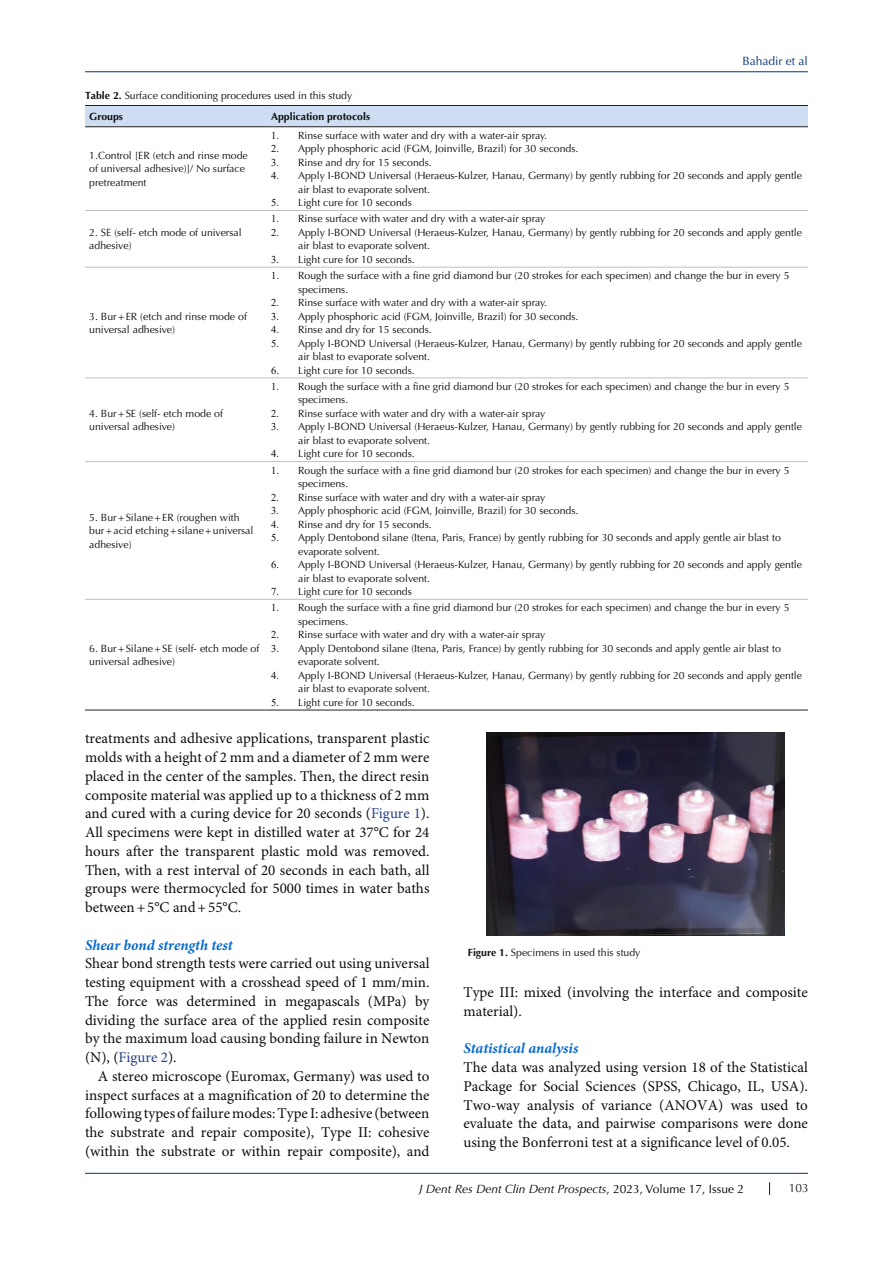
<style>
.page{position:relative;width:893px;height:1263px;background:#fff}
.page>*{position:absolute;margin:0;border:0;box-sizing:border-box;transform-origin:0 0}
.t1{font:15px/18.8px "Minion Pro";color:#0d0d0d;text-align:justify}
.heading_1{font:italic 700 15px "Minion Pro";color:#0569cd}
.t2{font:italic 12px "Optima LT Std";color:#000}
.t3{font:12px "Optima LT Std";color:#053278}
.t4{font:12px "Optima LT Std";color:#231f20}
.t5{font:10.5px/13.5px "Optima LT Std";color:#0d0d0d}
.t6{font:700 10.5px "Optima LT Std";color:#0d0d0d}
.s1{font-weight:700}
.s2{font-family:"Times New Roman"}
.s3{color:#253f8e}
.s4{font-style:normal}
</style>
<div class="page">
<hr style="left:85px;top:71px;width:723px;height:1px;background:#053278">
<hr style="left:85px;top:1173px;width:723px;height:1px;background:#053278">
<svg style="left:769px;top:1182px;width:1px;height:13px"></svg>
<div style="left:85px;top:106px;width:723px;height:20px;background:#cfddf2"></div>
<hr style="left:85px;top:105px;width:182px;height:1px;background:#231f20">
<hr style="left:267px;top:105px;width:541px;height:1px;background:#231f20">
<hr style="left:85px;top:126px;width:182px;height:1px;background:#231f20">
<hr style="left:267px;top:126px;width:541px;height:1px;background:#231f20">
<hr style="left:85px;top:710px;width:182px;height:1px;background:#231f20">
<hr style="left:267px;top:710px;width:541px;height:1px;background:#231f20">
<hr style="left:85px;top:210px;width:182px;height:1px;background:#bfbfbf">
<hr style="left:267px;top:210px;width:541px;height:1px;background:#bfbfbf">
<hr style="left:85px;top:267px;width:182px;height:1px;background:#bfbfbf">
<hr style="left:267px;top:267px;width:541px;height:1px;background:#bfbfbf">
<hr style="left:85px;top:378px;width:182px;height:1px;background:#bfbfbf">
<hr style="left:267px;top:378px;width:541px;height:1px;background:#bfbfbf">
<hr style="left:85px;top:461px;width:182px;height:1px;background:#bfbfbf">
<hr style="left:267px;top:461px;width:541px;height:1px;background:#bfbfbf">
<hr style="left:85px;top:599px;width:182px;height:1px;background:#bfbfbf">
<hr style="left:267px;top:599px;width:541px;height:1px;background:#bfbfbf">
<img style="left:487px;top:732px;width:297px;height:204px">
<p class="t3" style="left:743px;top:54px;width:67px">Bahadir et al</p>
<p class="t5" style="left:85px;top:89px;width:269px"><span class="s1">Table 2.</span> Surface conditioning procedures used in this study</p>
<p class="t6" style="left:89px;top:110px;width:35px">Groups</p>
<p class="t6" style="left:271px;top:110px;width:101px">Application protocols</p>
<p class="t5" style="left:89px;top:149px;width:160px">1.Control [ER (etch and rinse mode of universal adhesive)]/ No surface pretreatment</p>
<p class="t5" style="left:271px;top:129px;width:278px"><span class="s2">1.</span> Rinse surface with water and dry with a water-air spray.</p>
<p class="t5" style="left:271px;top:142px;width:309px"><span class="s2">2.</span> Apply phosphoric acid (FGM, Joinville, Brazil) for 30 seconds.</p>
<p class="t5" style="left:271px;top:156px;width:162px"><span class="s2">3.</span> Rinse and dry for 15 seconds.</p>
<p class="t5" style="left:298px;top:169px;width:506px;text-indent:-27px"><span class="s2">4.</span> Apply I-BOND Universal (Heraeus-Kulzer, Hanau, Germany) by gently rubbing for 20 seconds and apply gentle air blast to evaporate solvent.</p>
<p class="t5" style="left:271px;top:196px;width:142px"><span class="s2">5.</span> Light cure for 10 seconds</p>
<p class="t5" style="left:89px;top:226px;width:154px">2. SE (self- etch mode of universal adhesive)</p>
<p class="t5" style="left:89px;top:309px;width:159px">3. Bur+ER (etch and rinse mode of universal adhesive)</p>
<p class="t5" style="left:89px;top:407px;width:135px">4. Bur+SE (self- etch mode of universal adhesive)</p>
<p class="t5" style="left:89px;top:511px;width:166px">5. Bur+Silane+ER (roughen with bur+acid etching+silane+universal adhesive)</p>
<p class="t5" style="left:89px;top:642px;width:172px">6. Bur+Silane+SE (self- etch mode of universal adhesive)</p>
<p class="t5" style="left:271px;top:212px;width:276px"><span class="s2">1.</span> Rinse surface with water and dry with a water-air spray</p>
<p class="t5" style="left:298px;top:226px;width:506px;text-indent:-27px"><span class="s2">2.</span> Apply I-BOND Universal (Heraeus-Kulzer, Hanau, Germany) by gently rubbing for 20 seconds and apply gentle air blast to evaporate solvent.</p>
<p class="t5" style="left:271px;top:253px;width:145px"><span class="s2">3.</span> Light cure for 10 seconds.</p>
<p class="t5" style="left:298px;top:269px;width:493px;text-indent:-27px"><span class="s2">1.</span> Rough the surface with a fine grid diamond bur (20 strokes for each specimen) and change the bur in every 5 specimens.</p>
<p class="t5" style="left:271px;top:296px;width:278px"><span class="s2">2.</span> Rinse surface with water and dry with a water-air spray.</p>
<p class="t5" style="left:271px;top:309px;width:309px"><span class="s2">3.</span> Apply phosphoric acid (FGM, Joinville, Brazil) for 30 seconds.</p>
<p class="t5" style="left:271px;top:323px;width:162px"><span class="s2">4.</span> Rinse and dry for 15 seconds.</p>
<p class="t5" style="left:298px;top:336px;width:506px;text-indent:-27px"><span class="s2">5.</span> Apply I-BOND Universal (Heraeus-Kulzer, Hanau, Germany) by gently rubbing for 20 seconds and apply gentle air blast to evaporate solvent.</p>
<p class="t5" style="left:271px;top:363px;width:145px"><span class="s2">6.</span> Light cure for 10 seconds.</p>
<p class="t5" style="left:298px;top:380px;width:493px;text-indent:-27px"><span class="s2">1.</span> Rough the surface with a fine grid diamond bur (20 strokes for each specimen) and change the bur in every 5 specimens.</p>
<p class="t5" style="left:271px;top:407px;width:276px"><span class="s2">2.</span> Rinse surface with water and dry with a water-air spray</p>
<p class="t5" style="left:298px;top:420px;width:506px;text-indent:-27px"><span class="s2">3.</span> Apply I-BOND Universal (Heraeus-Kulzer, Hanau, Germany) by gently rubbing for 20 seconds and apply gentle air blast to evaporate solvent.</p>
<p class="t5" style="left:271px;top:447px;width:145px"><span class="s2">4.</span> Light cure for 10 seconds.</p>
<p class="t5" style="left:298px;top:463px;width:493px;text-indent:-27px"><span class="s2">1.</span> Rough the surface with a fine grid diamond bur (20 strokes for each specimen) and change the bur in every 5 specimens.</p>
<p class="t5" style="left:271px;top:490px;width:276px"><span class="s2">2.</span> Rinse surface with water and dry with a water-air spray</p>
<p class="t5" style="left:271px;top:504px;width:309px"><span class="s2">3.</span> Apply phosphoric acid (FGM, Joinville, Brazil) for 30 seconds.</p>
<p class="t5" style="left:271px;top:517px;width:162px"><span class="s2">4.</span> Rinse and dry for 15 seconds.</p>
<p class="t5" style="left:298px;top:531px;width:484px;text-indent:-27px"><span class="s2">5.</span> Apply Dentobond silane (Itena, Paris, France) by gently rubbing for 30 seconds and apply gentle air blast to evaporate solvent.</p>
<p class="t5" style="left:298px;top:558px;width:506px;text-indent:-27px"><span class="s2">6.</span> Apply I-BOND Universal (Heraeus-Kulzer, Hanau, Germany) by gently rubbing for 20 seconds and apply gentle air blast to evaporate solvent.</p>
<p class="t5" style="left:271px;top:585px;width:142px"><span class="s2">7.</span> Light cure for 10 seconds</p>
<p class="t5" style="left:298px;top:601px;width:493px;text-indent:-27px"><span class="s2">1.</span> Rough the surface with a fine grid diamond bur (20 strokes for each specimen) and change the bur in every 5 specimens.</p>
<p class="t5" style="left:271px;top:628px;width:276px"><span class="s2">2.</span> Rinse surface with water and dry with a water-air spray</p>
<p class="t5" style="left:298px;top:642px;width:484px;text-indent:-27px"><span class="s2">3.</span> Apply Dentobond silane (Itena, Paris, France) by gently rubbing for 30 seconds and apply gentle air blast to evaporate solvent.</p>
<p class="t5" style="left:298px;top:669px;width:506px;text-indent:-27px"><span class="s2">4.</span> Apply I-BOND Universal (Heraeus-Kulzer, Hanau, Germany) by gently rubbing for 20 seconds and apply gentle air blast to evaporate solvent.</p>
<p class="t5" style="left:271px;top:696px;width:145px"><span class="s2">5.</span> Light cure for 10 seconds.</p>
<p class="t1" style="left:85px;top:730px;width:346px">treatments and adhesive applications, transparent plastic molds with a height of 2 mm and a diameter of 2 mm were placed in the center of the samples. Then, the direct resin composite material was applied up to a thickness of 2 mm and cured with a curing device for 20 seconds (<span class="s3">Figure 1</span>).<br>All specimens were kept in distilled water at 37°C for 24 hours after the transparent plastic mold was removed.<br>Then, with a rest interval of 20 seconds in each bath, all groups were thermocycled for 5000 times in water baths between+5°C and+55°C.</p>
<p class="heading_1" style="left:85px;top:934px;width:149px">Shear bond strength test</p>
<p class="t1" style="left:85px;top:955px;width:346px">Shear bond strength tests were carried out using universal testing equipment with a crosshead speed of 1 mm/min.<br>The force was determined in megapascals (MPa) by dividing the surface area of the applied resin composite by the maximum load causing bonding failure in Newton (N), (<span class="s3">Figure 2</span>).</p>
<p class="t1" style="left:85px;top:1067px;width:346px;text-indent:13px">A stereo microscope (Euromax, Germany) was used to inspect surfaces at a magnification of 20 to determine the following types of failure modes: Type I: adhesive (between the substrate and repair composite), Type II: cohesive (within the substrate or within repair composite), and</p>
<p class="t5" style="left:468px;top:946px;width:174px"><span class="s1">Figure 1.</span> Specimens in used this study</p>
<p class="t1" style="left:463px;top:983px;width:346px">Type III: mixed (involving the interface and composite material).</p>
<p class="heading_1" style="left:463px;top:1038px;width:116px">Statistical analysis</p>
<p class="t1" style="left:463px;top:1058px;width:346px">The data was analyzed using version 18 of the Statistical Package for Social Sciences (SPSS, Chicago, IL, USA).<br>Two-way analysis of variance (ANOVA) was used to evaluate the data, and pairwise comparisons were done using the Bonferroni test at a significance level of 0.05.</p>
<p class="t2" style="left:419px;top:1181px;width:326px">J Dent Res Dent Clin Dent Prospects<span class="s4">, 2023, Volume 17, Issue 2</span></p>
<p class="t4" style="left:789px;top:1181px;width:22px">103</p>
</div>
